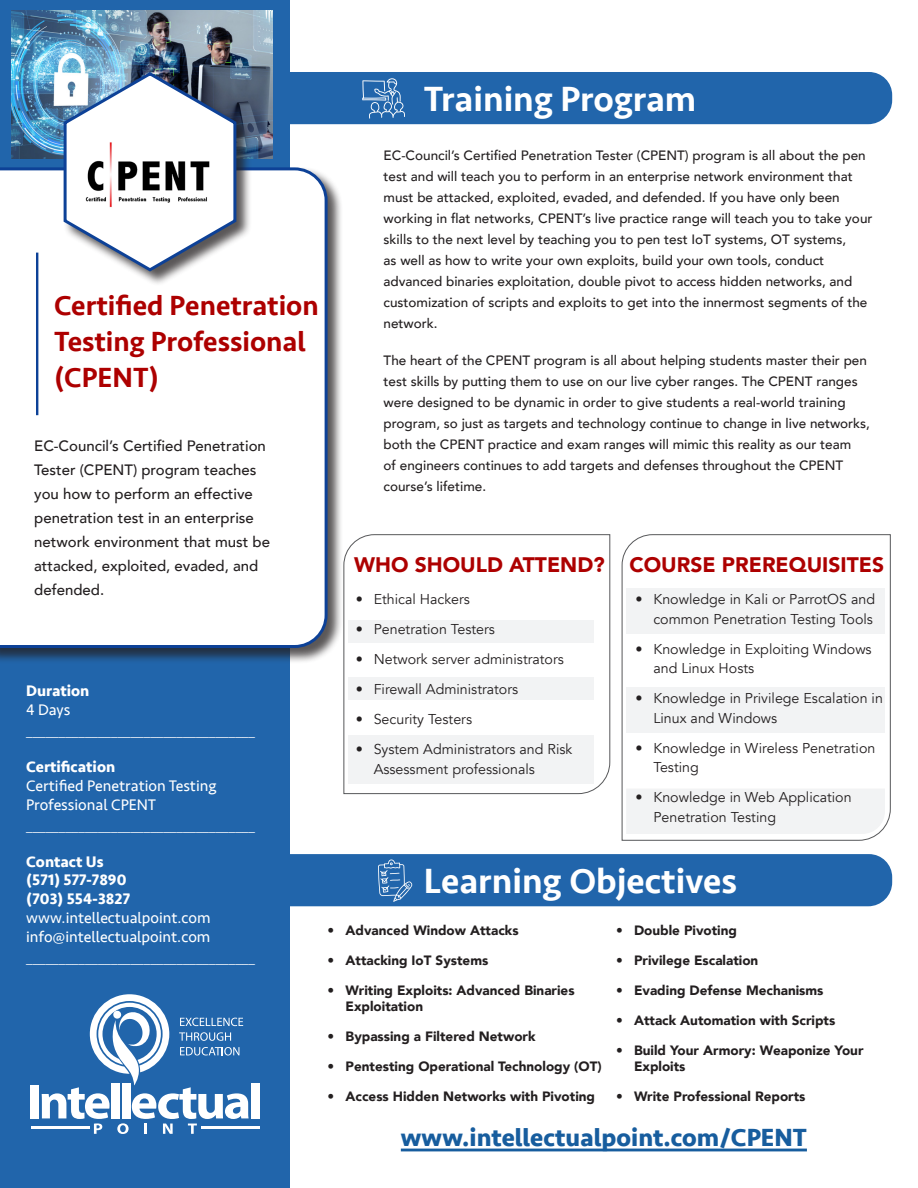
<style>
.page{position:relative;width:918px;height:1188px;background:#fff}
.page>*{position:absolute;margin:0;border:0;box-sizing:border-box;transform-origin:0 0}
.t1{font:500 36px "Seravek";color:#fff}
.t2{font:500 28.5px/36px "Seravek";color:#ad0000}
.t3{font:700 25.5px "Seravek";color:#175d9e}
.t4{font:900 21px "Avenir";color:#ad0000}
.t5{font:15.75px/18.9px "Seravek";color:#fff}
.t6{font:700 15.75px "Seravek";color:#fff}
.t7{font:500 15px/24px "Avenir";color:#231f20}
.t8{font:14.25px/19.5px "Avenir";color:#231f20}
.t9{font:500 13.5px/21px "Avenir";color:#231f20}
.t10{font:900 13.5px/16.5px "Avenir";color:#231f20}
</style>
<div class="page">
<div style="left:0;top:0;width:290px;height:1188px;background:#2165ab"></div>
<img style="left:11px;top:11px;width:261px;height:147px">
<div style="left:0;top:167px;width:343px;height:496px;background:#231f20;opacity:.75"></div>
<div style="left:0;top:167px;width:329px;height:483px;background:#fff"></div>
<hr style="left:36px;top:253px;width:2px;height:162px;background:#0d4197">
<hr style="left:31px;top:1126px;width:59px;height:2px;background:#fff">
<div style="left:31px;top:1085px;width:8px;height:33px;background:#fff"></div>
<div style="left:252px;top:1083px;width:8px;height:35px;background:#fff"></div>
<hr style="left:201px;top:1126px;width:59px;height:2px;background:#fff">
<svg style="left:42px;top:994px;width:207px;height:140px"></svg>
<div style="left:63px;top:72px;width:189px;height:214px;background:#231f20;opacity:.75"></div>
<hr style="left:401px;top:1149px;width:406px;height:2px;background:#175d9e">
<svg style="left:61px;top:70px;width:831px;height:203px"></svg>
<svg style="left:343px;top:534px;width:268px;height:260px"></svg>
<svg style="left:621px;top:534px;width:270px;height:307px"></svg>
<div style="left:290px;top:854px;width:602px;height:52px;background:#2165ab"></div>
<div style="left:348px;top:620px;width:246px;height:22px;background:#f2f3f4"></div>
<div style="left:626px;top:589px;width:259px;height:45px;background:#f2f3f4"></div>
<div style="left:626px;top:687px;width:259px;height:46px;background:#f2f3f4"></div>
<div style="left:626px;top:789px;width:259px;height:45px;background:#f2f3f4"></div>
<div style="left:348px;top:678px;width:246px;height:22px;background:#f2f3f4"></div>
<div style="left:348px;top:735px;width:246px;height:49px;background:#f2f3f4"></div>
<p class="t1" style="left:424px;top:77px;width:274px">Training Program</p>
<p class="t2" style="left:54px;top:288px;width:266px">Certified Penetration<br>Testing Professional (CPENT)</p>
<p class="t7" style="left:34px;top:433px;width:237px">EC-Council’s Certified Penetration<br>Tester (CPENT) program teaches you how to perform an effective penetration test in an enterprise network environment that must be attacked, exploited, evaded, and defended.</p>
<p class="t6" style="left:26px;top:679px;width:65px">Duration</p>
<p class="t5" style="left:26px;top:701px;width:46px">4 Days</p>
<p class="t5" style="left:26px;top:720px;width:230px">___________________________________</p>
<p class="t6" style="left:26px;top:754px;width:91px">Certification</p>
<p class="t5" style="left:26px;top:776px;width:192px">Certified Penetration Testing<br>Professional CPENT</p>
<p class="t5" style="left:26px;top:814px;width:230px">___________________________________</p>
<p class="t6" style="left:26px;top:849px;width:79px">Contact Us</p>
<p class="t6" style="left:26px;top:868px;width:102px">(571) 577-7890</p>
<p class="t6" style="left:26px;top:887px;width:106px">(703) 554-3827</p>
<p class="t5" style="left:26px;top:909px;width:186px">www.intellectualpoint.com</p>
<p class="t5" style="left:26px;top:927px;width:186px">info@intellectualpoint.com</p>
<p class="t5" style="left:26px;top:946px;width:230px">___________________________________</p>
<p class="t9" style="left:384px;top:144px;width:490px">EC-Council’s Certified Penetration Tester (CPENT) program is all about the pen test and will teach you to perform in an enterprise network environment that must be attacked, exploited, evaded, and defended. If you have only been working in flat networks, CPENT’s live practice range will teach you to take your skills to the next level by teaching you to pen test IoT systems, OT systems,<br>as well as how to write your own exploits, build your own tools, conduct advanced binaries exploitation, double pivot to access hidden networks, and customization of scripts and exploits to get into the innermost segments of the network.</p>
<p class="t9" style="left:384px;top:349px;width:488px">The heart of the CPENT program is all about helping students master their pen test skills by putting them to use on our live cyber ranges. The CPENT ranges were designed to be dynamic in order to give students a real-world training program, so just as targets and technology continue to change in live networks, both the CPENT practice and exam ranges will mimic this reality as our team<br>of engineers continues to add targets and defenses throughout the CPENT course’s lifetime.</p>
<p class="t4" style="left:354px;top:547px;width:252px">WHO SHOULD ATTEND?</p>
<p class="t4" style="left:629px;top:547px;width:256px">COURSE PREREQUISITES</p>
<p class="t8" style="left:356px;top:590px;width:116px">• Ethical Hackers</p>
<p class="t8" style="left:356px;top:620px;width:141px">• Penetration Testers</p>
<p class="t8" style="left:356px;top:650px;width:210px">• Network server administrators</p>
<p class="t8" style="left:356px;top:680px;width:164px">• Firewall Administrators</p>
<p class="t8" style="left:356px;top:710px;width:118px">• Security Testers</p>
<p class="t8" style="left:374px;top:740px;width:200px;text-indent:-18px">• System Administrators and Risk<br>Assessment professionals</p>
<p class="t8" style="left:635px;top:590px;width:241px;text-align:right">• Knowledge in Kali or ParrotOS and common Penetration Testing Tools</p>
<p class="t8" style="left:653px;top:639px;width:220px;text-indent:-18px">• Knowledge in Exploiting Windows and Linux Hosts</p>
<p class="t8" style="left:653px;top:689px;width:231px;text-indent:-18px">• Knowledge in Privilege Escalation in<br>Linux and Windows</p>
<p class="t8" style="left:653px;top:738px;width:223px;text-indent:-18px">• Knowledge in Wireless Penetration<br>Testing</p>
<p class="t8" style="left:653px;top:788px;width:200px;text-indent:-18px">• Knowledge in Web Application<br>Penetration Testing</p>
<p class="t1" style="left:424px;top:859px;width:315px">Learning Objectives</p>
<p class="t10" style="left:328px;top:922px;width:193px">• Advanced Window Attacks</p>
<p class="t10" style="left:328px;top:952px;width:162px">• Attacking IoT Systems</p>
<p class="t10" style="left:346px;top:982px;width:231px;text-indent:-18px">• Writing Exploits: Advanced Binaries<br>Exploitation</p>
<p class="t10" style="left:328px;top:1028px;width:210px">• Bypassing a Filtered Network</p>
<p class="t10" style="left:328px;top:1058px;width:276px">• Pentesting Operational Technology (OT)</p>
<p class="t10" style="left:328px;top:1088px;width:269px">• Access Hidden Networks with Pivoting</p>
<p class="t10" style="left:616px;top:922px;width:123px">• Double Pivoting</p>
<p class="t10" style="left:616px;top:952px;width:144px">• Privilege Escalation</p>
<p class="t10" style="left:616px;top:982px;width:209px">• Evading Defense Mechanisms</p>
<p class="t10" style="left:616px;top:1012px;width:221px">• Attack Automation with Scripts</p>
<p class="t10" style="left:634px;top:1042px;width:231px;text-indent:-18px">• Build Your Armory: Weaponize Your<br>Exploits</p>
<p class="t10" style="left:616px;top:1088px;width:191px">• Write Professional Reports</p>
<p class="t3" style="left:401px;top:1118px;width:408px">www.intellectualpoint.com/CPENT</p>
</div>
